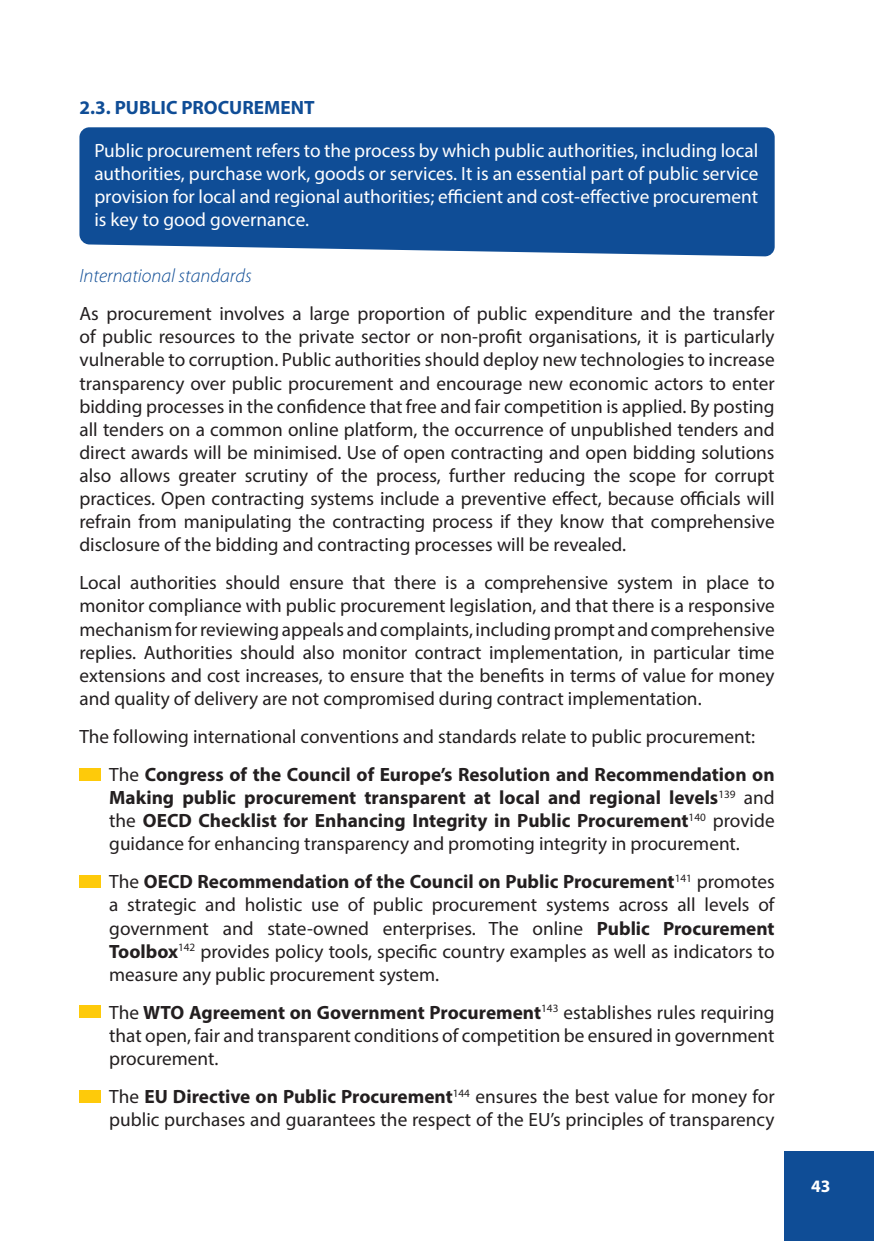
<style>
.page{position:relative;width:874px;height:1241px;background:#fff}
.page>*{position:absolute;margin:0;border:0;box-sizing:border-box;transform-origin:0 0}
.Main_text{font:19.25px/23.1px "Myriad Pro";color:#231f20;text-align:justify}
.Main_text-2{font:700 19.25px/23.1px "Myriad Pro";color:#231f20;text-align:justify}
.Main_text-3{font:19.25px/23.1px "Myriad Pro";color:#fff;text-align:justify}
.Naslov_italic{font:italic 300 19.25px "Myriad Pro";color:#0f4d96}
.mali_naslov{font:700 19.25px "Myriad Pro";color:#0f4d96}
.t1{font:700 17.5px "Myriad Pro";color:#fff}
.s1{font-weight:400}
.s2{font-weight:700}
</style>
<div class="page">
<div style="left:784px;top:1151px;width:89px;height:89px;background:#0f4d96"></div>
<div style="left:79px;top:127px;width:695px;height:129px;background:#0f4d96"></div>
<div style="left:79px;top:768px;width:22px;height:13px;background:#feca0a"></div>
<div style="left:79px;top:875px;width:22px;height:13px;background:#feca0a"></div>
<div style="left:79px;top:1005px;width:22px;height:13px;background:#feca0a"></div>
<div style="left:79px;top:1089px;width:22px;height:13px;background:#feca0a"></div>
<p class="mali_naslov" style="left:79px;top:95px;width:236px">2.3. PUBLIC PROCUREMENT</p>
<p class="Main_text-3" style="left:94px;top:138px;width:665px">Public procurement refers to the process by which public authorities, including local authorities, purchase work, goods or services. It is an essential part of public service provision for local and regional authorities; efficient and cost-effective procurement is key to good governance.</p>
<p class="Naslov_italic" style="left:79px;top:265px;width:174px">International standards</p>
<p class="Main_text" style="left:79px;top:302px;width:696px">As procurement involves a large proportion of public expenditure and the transfer of public resources to the private sector or non-profit organisations, it is particularly vulnerable to corruption. Public authorities should deploy new technologies to increase transparency over public procurement and encourage new economic actors to enter bidding processes in the confidence that free and fair competition is applied. By posting all tenders on a common online platform, the occurrence of unpublished tenders and direct awards will be minimised. Use of open contracting and open bidding solutions also allows greater scrutiny of the process, further reducing the scope for corrupt practices. Open contracting systems include a preventive effect, because officials will refrain from manipulating the contracting process if they know that comprehensive disclosure of the bidding and contracting processes will be revealed.</p>
<p class="Main_text" style="left:79px;top:571px;width:696px">Local authorities should ensure that there is a comprehensive system in place to monitor compliance with public procurement legislation, and that there is a responsive mechanism for reviewing appeals and complaints, including prompt and comprehensive replies. Authorities should also monitor contract implementation, in particular time extensions and cost increases, to ensure that the benefits in terms of value for money and quality of delivery are not compromised during contract implementation.</p>
<p class="Main_text" style="left:79px;top:724px;width:677px">The following international conventions and standards relate to public procurement:</p>
<p class="Main_text-2" style="left:109px;top:762px;width:666px"><span class="s1">The</span> Congress of the Council of Europe’s Resolution and Recommendation on Making public procurement transparent at local and regional levels<sup>139</sup> <span class="s1">and the</span> OECD Checklist for Enhancing Integrity in Public Procurement<sup>140</sup> <span class="s1">provide guidance for enhancing transparency and promoting integrity in procurement.</span></p>
<p class="Main_text" style="left:109px;top:869px;width:666px">The <span class="s2">OECD Recommendation of the Council on Public Procurement</span><sup>141</sup> promotes a strategic and holistic use of public procurement systems across all levels of government and state-owned enterprises. The online <span class="s2">Public Procurement Toolbox</span><sup>142</sup> provides policy tools, specific country examples as well as indicators to measure any public procurement system.</p>
<p class="Main_text" style="left:109px;top:1000px;width:666px">The <span class="s2">WTO Agreement on Government Procurement</span><sup>143</sup> establishes rules requiring that open, fair and transparent conditions of competition be ensured in government procurement.</p>
<p class="Main_text" style="left:109px;top:1084px;width:666px">The <span class="s2">EU Directive on Public Procurement</span><sup>144</sup> ensures the best value for money for public purchases and guarantees the respect of the EU’s principles of transparency</p>
<p class="t1" style="left:810px;top:1174px;width:21px">43</p>
</div>
